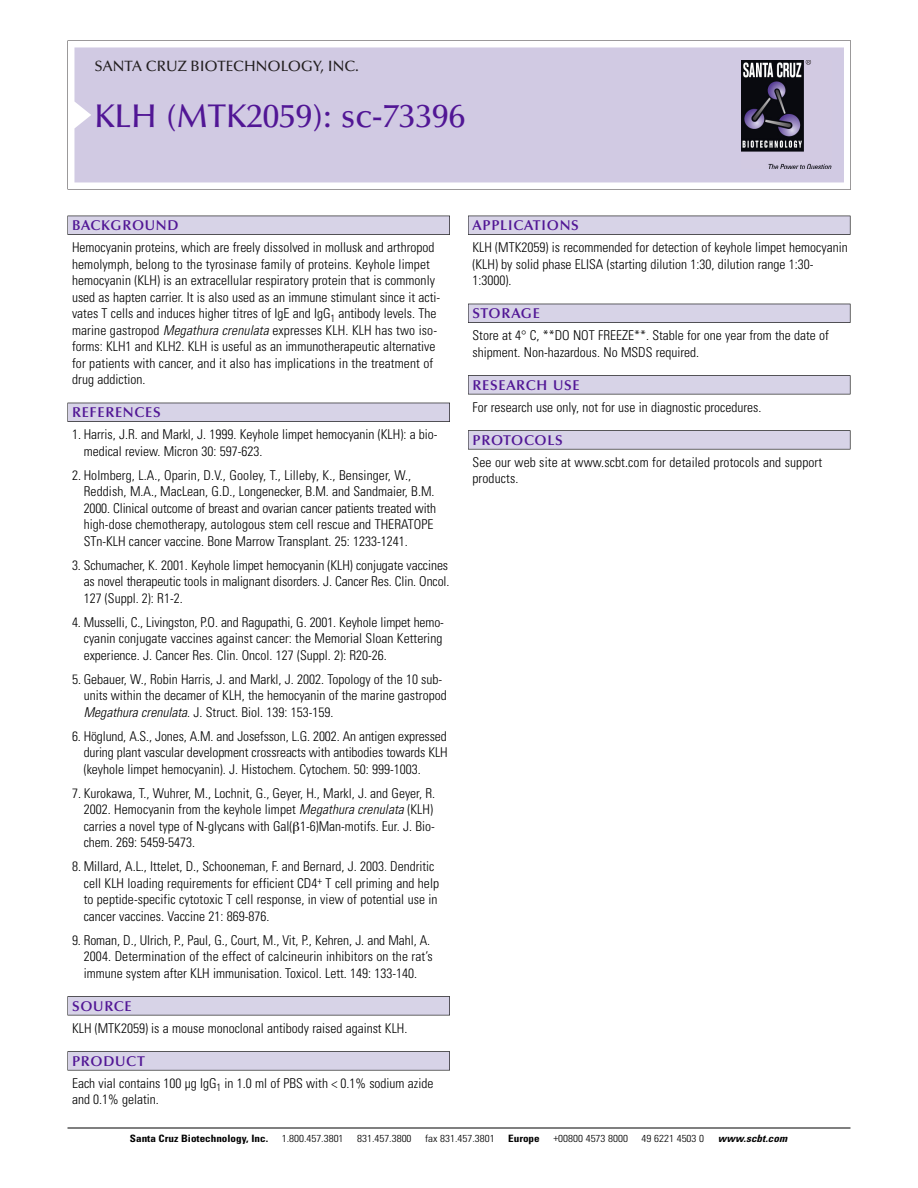
<style>
.page{position:relative;width:918px;height:1188px;background:#fff}
.page>*{position:absolute;margin:0;border:0;box-sizing:border-box;transform-origin:0 0}
.t1{font:500 33px "Optima";color:#511695}
.t2{font:500 15px "Optima";color:#231f20}
.t3{font:600 14.25px "Optima";letter-spacing:.05em;color:#511695}
.t4{font:300 condensed 13.5px/16.5px "Univers";color:#000}
.t5{font:300 condensed 10.2px "Univers";color:#000;scale:1.1 1}
.t6{font:700 condensed 10.2px "Univers";color:#000;scale:1.1 1}
.t7{font:italic 700 condensed 10.2px "Univers";letter-spacing:.005em;color:#000;scale:1.1 1}
.s1{font-style:italic}
</style>
<div class="page">
<svg style="left:68px;top:40px;width:783px;height:149px"></svg>
<div style="left:74px;top:47px;width:770px;height:135px;background:#d1cae3"></div>
<img style="left:741px;top:60px;width:90px;height:108px">
<div style="left:68px;top:216px;width:382px;height:19px;background:#525155"></div>
<div style="left:68px;top:216px;width:381px;height:18px;background:#d7d3e7"></div>
<div style="left:68px;top:403px;width:382px;height:19px;background:#515055"></div>
<div style="left:68px;top:403px;width:381px;height:18px;background:#d7d3e7"></div>
<div style="left:68px;top:996px;width:382px;height:19px;background:#545357"></div>
<div style="left:68px;top:997px;width:381px;height:18px;background:#d7d3e7"></div>
<div style="left:68px;top:1051px;width:382px;height:19px;background:#575759"></div>
<div style="left:68px;top:1052px;width:381px;height:18px;background:#d7d3e7"></div>
<div style="left:468px;top:216px;width:382px;height:19px;background:#525155"></div>
<div style="left:468px;top:216px;width:382px;height:18px;background:#d7d3e7"></div>
<div style="left:468px;top:304px;width:382px;height:19px;background:#515055"></div>
<div style="left:468px;top:304px;width:382px;height:18px;background:#d7d3e7"></div>
<div style="left:468px;top:375px;width:382px;height:19px;background:#545357"></div>
<div style="left:468px;top:376px;width:382px;height:18px;background:#d7d3e7"></div>
<div style="left:468px;top:430px;width:382px;height:19px;background:#575759"></div>
<div style="left:468px;top:431px;width:382px;height:18px;background:#d7d3e7"></div>
<hr style="left:68px;top:1128px;width:782px;height:1px;background:#000">
<p class="t2" style="left:94px;top:61px;width:266px">SANTA CRUZ BIOTECHNOLOGY, INC.</p>
<h1 class="t1" style="left:94px;top:103px;width:372px">KLH (MTK2059): sc-73396</h1>
<p class="t3" style="left:72px;top:219px;width:108px">BACKGROUND</p>
<p class="t4" style="left:72px;top:240px;width:370px">Hemocyanin proteins, which are freely dissolved in mollusk and arthropod hemolymph, belong to the tyrosinase family of proteins. Keyhole limpet hemocyanin (KLH) is an extracellular respiratory protein that is commonly used as hapten carrier. It is also used as an immune stimulant since it acti&shy;vates T cells and induces higher titres of IgE and IgG<sub>1</sub> antibody levels. The marine gastropod <span class="s1">Megathura crenulata</span> expresses KLH. KLH has two iso&shy;forms: KLH1 and KLH2. KLH is useful as an immunotherapeutic alternative for patients with cancer, and it also has implications in the treatment of drug addiction.</p>
<p class="t3" style="left:72px;top:407px;width:90px">REFERENCES</p>
<p class="t4" style="left:84px;top:427px;width:356px;text-indent:-12px">1. Harris, J.R. and Markl, J. 1999. Keyhole limpet hemocyanin (KLH): a bio&shy;medical review. Micron 30: 597-623.</p>
<p class="t4" style="left:84px;top:468px;width:354px;text-indent:-12px">2. Holmberg, L.A., Oparin, D.V., Gooley, T., Lilleby, K., Bensinger, W., Reddish, M.A., MacLean, G.D., Longenecker, B.M. and Sandmaier, B.M.<br>2000. Clinical outcome of breast and ovarian cancer patients treated with high-dose chemotherapy, autologous stem cell rescue and THERATOPE STn-KLH cancer vaccine. Bone Marrow Transplant. 25: 1233-1241.</p>
<p class="t4" style="left:84px;top:558px;width:367px;text-align:justify;text-indent:-12px">3. Schumacher, K. 2001. Keyhole limpet hemocyanin (KLH) conjugate vaccines as novel therapeutic tools in malignant disorders. J. Cancer Res. Clin. Oncol.<br>127 (Suppl. 2): R1-2.</p>
<p class="t4" style="left:84px;top:615px;width:362px;text-align:justify;text-indent:-12px">4. Musselli, C., Livingston, P.O. and Ragupathi, G. 2001. Keyhole limpet hemo&shy;cyanin conjugate vaccines against cancer: the Memorial Sloan Kettering experience. J. Cancer Res. Clin. Oncol. 127 (Suppl. 2): R20-26.</p>
<p class="t4" style="left:84px;top:672px;width:364px;text-indent:-12px">5. Gebauer, W., Robin Harris, J. and Markl, J. 2002. Topology of the 10 sub&shy;units within the decamer of KLH, the hemocyanin of the marine gastropod<br><span class="s1">Megathura crenulata</span>. J. Struct. Biol. 139: 153-159.</p>
<p class="t4" style="left:84px;top:729px;width:365px;text-align:justify;text-indent:-12px">6. Höglund, A.S., Jones, A.M. and Josefsson, L.G. 2002. An antigen expressed during plant vascular development crossreacts with antibodies towards KLH (keyhole limpet hemocyanin). J. Histochem. Cytochem. 50: 999-1003.</p>
<p class="t4" style="left:84px;top:786px;width:353px;text-indent:-12px">7. Kurokawa, T., Wuhrer, M., Lochnit, G., Geyer, H., Markl, J. and Geyer, R.<br>2002. Hemocyanin from the keyhole limpet <span class="s1">Megathura crenulata</span> (KLH) carries a novel type of N-glycans with Gal( 1-6)Man-motifs. Eur. J. Bio&shy;chem. 269: 5459-5473.</p>
<p class="t4" style="left:84px;top:859px;width:357px;text-indent:-12px">8. Millard, A.L., Ittelet, D., Schooneman, F. and Bernard, J. 2003. Dendritic cell KLH loading requirements for efficient CD4<sup>+</sup> T cell priming and help to peptide-specific cytotoxic T cell response, in view of potential use in cancer vaccines. Vaccine 21: 869-876.</p>
<p class="t4" style="left:84px;top:933px;width:350px;text-indent:-12px">9. Roman, D., Ulrich, P., Paul, G., Court, M., Vit, P., Kehren, J. and Mahl, A.<br>2004. Determination of the effect of calcineurin inhibitors on the rat’s immune system after KLH immunisation. Toxicol. Lett. 149: 133-140.</p>
<p class="t3" style="left:72px;top:1000px;width:61px">SOURCE</p>
<p class="t4" style="left:72px;top:1021px;width:337px">KLH (MTK2059) is a mouse monoclonal antibody raised against KLH.</p>
<p class="t3" style="left:72px;top:1055px;width:74px">PRODUCT</p>
<p class="t4" style="left:72px;top:1076px;width:363px">Each vial contains 100 µg IgG<sub>1</sub> in 1.0 ml of PBS with &lt; 0.1% sodium azide and 0.1% gelatin.</p>
<p class="t3" style="left:473px;top:219px;width:108px">APPLICATIONS</p>
<p class="t4" style="left:473px;top:240px;width:377px">KLH (MTK2059) is recommended for detection of keyhole limpet hemocyanin (KLH) by solid phase ELISA (starting dilution 1:30, dilution range 1:30-<br>1:3000).</p>
<p class="t3" style="left:473px;top:308px;width:69px">STORAGE</p>
<p class="t4" style="left:473px;top:328px;width:358px">Store at 4° C, **DO NOT FREEZE**. Stable for one year from the date of shipment. Non-hazardous. No MSDS required.</p>
<p class="t3" style="left:473px;top:379px;width:109px">RESEARCH USE</p>
<p class="t4" style="left:473px;top:400px;width:290px">For research use only, not for use in diagnostic procedures.</p>
<p class="t3" style="left:473px;top:434px;width:92px">PROTOCOLS</p>
<p class="t4" style="left:473px;top:455px;width:351px">See our web site at www.scbt.com for detailed protocols and support products.</p>
<p class="t6" style="left:130px;top:1135px;width:127px">Santa Cruz Biotechnology, Inc.</p>
<p class="t5" style="left:282px;top:1135px;width:58px">1.800.457.3801</p>
<p class="t5" style="left:357px;top:1135px;width:51px">831.457.3800</p>
<p class="t5" style="left:425px;top:1135px;width:65px">fax 831.457.3801</p>
<p class="t6" style="left:508px;top:1135px;width:30px">Europe</p>
<p class="t5" style="left:553px;top:1135px;width:69px">+00800 4573 8000</p>
<p class="t5" style="left:642px;top:1135px;width:58px">49 6221 4503 0</p>
<p class="t7" style="left:718px;top:1135px;width:64px">www.scbt.com</p>
</div>
